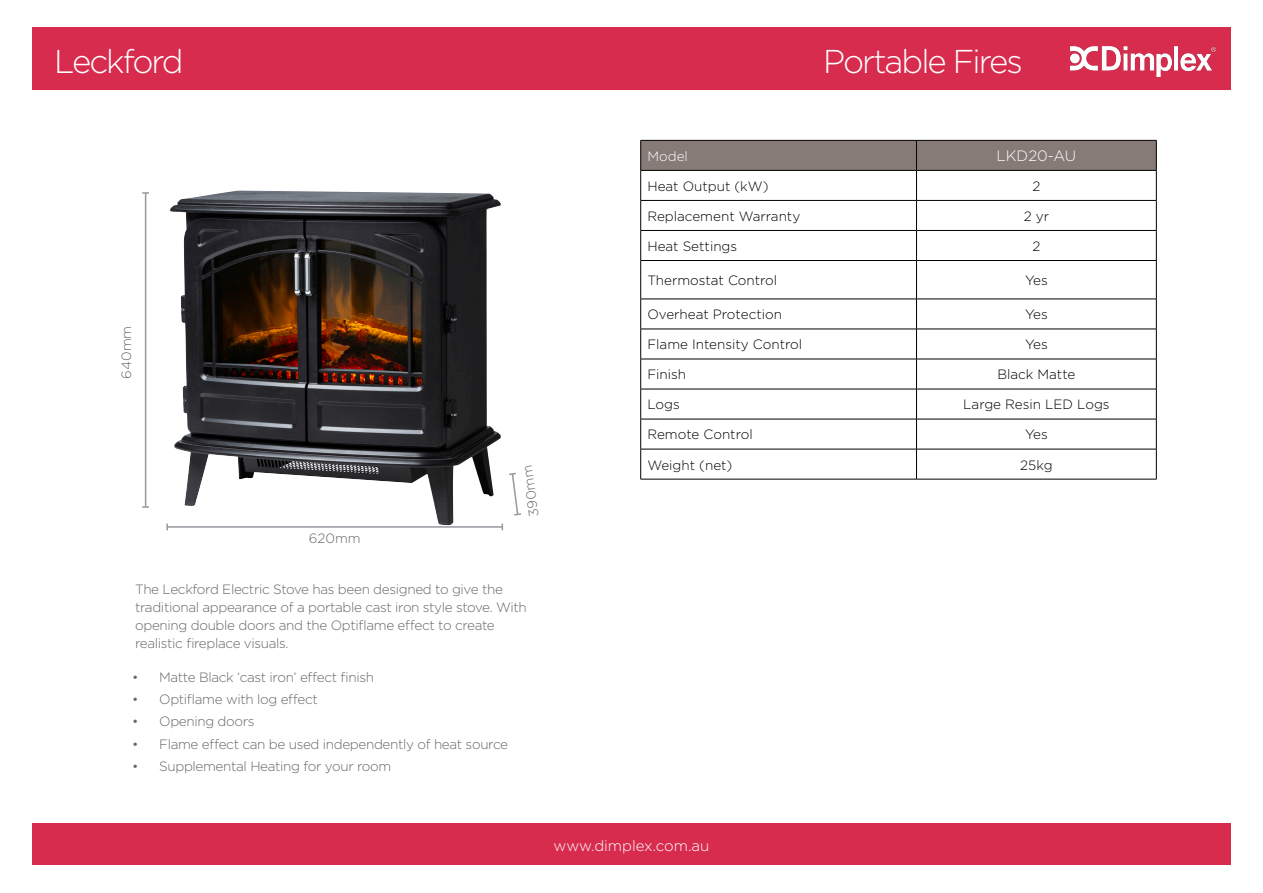
<style>
.page{position:relative;width:1263px;height:893px;background:#fff}
.page>*{position:absolute;margin:0;border:0;box-sizing:border-box;transform-origin:0 0}
.t1{font:300 33px "Gotham";letter-spacing:-.06em;color:#fff}
.t2{font:300 15px "Gotham";color:#fff}
.t3{font:300 15px "Gotham";color:#fefefe}
.t4{font:300 13.5px "Gotham";color:#000}
.Grey_Body_No_Bullets{font:300 13.5px/18px "Gotham";letter-spacing:-.025em;color:#66676d}
.t5{font:300 13.5px "Gotham";letter-spacing:-.025em;color:#66676c}
.t6{font:300 13.5px "Gotham";color:#fff}
</style>
<div class="page">
<div style="left:32px;top:27px;width:1199px;height:63px;background:#d82c4e"></div>
<img style="left:170px;top:191px;width:331px;height:334px">
<div style="left:32px;top:823px;width:1199px;height:42px;background:#d82c4e"></div>
<hr style="left:145px;top:193px;width:1px;height:314px;background:#9798a0">
<svg style="left:142px;top:192px;width:7px;height:2px"></svg>
<svg style="left:142px;top:506px;width:7px;height:2px"></svg>
<hr style="left:167px;top:526px;width:335px;height:2px;background:#9798a0">
<svg style="left:509px;top:472px;width:12px;height:44px"></svg>
<hr style="left:640px;top:260px;width:276px;height:1px;background:#000">
<hr style="left:640px;top:261px;width:1px;height:38px;background:#000">
<hr style="left:640px;top:299px;width:276px;height:1px;background:#000">
<hr style="left:640px;top:299px;width:1px;height:30px;background:#000">
<hr style="left:640px;top:329px;width:276px;height:1px;background:#000">
<hr style="left:640px;top:329px;width:1px;height:30px;background:#000">
<hr style="left:640px;top:359px;width:276px;height:1px;background:#000">
<hr style="left:640px;top:359px;width:1px;height:30px;background:#000">
<hr style="left:640px;top:389px;width:276px;height:1px;background:#000">
<hr style="left:640px;top:389px;width:1px;height:30px;background:#000">
<hr style="left:640px;top:419px;width:276px;height:1px;background:#000">
<hr style="left:640px;top:419px;width:1px;height:30px;background:#000">
<hr style="left:640px;top:449px;width:276px;height:1px;background:#000">
<hr style="left:640px;top:449px;width:1px;height:30px;background:#000">
<hr style="left:640px;top:479px;width:276px;height:1px;background:#000">
<svg style="left:640px;top:140px;width:517px;height:120px"></svg>
<hr style="left:916px;top:260px;width:240px;height:1px;background:#000">
<hr style="left:916px;top:261px;width:1px;height:38px;background:#000">
<hr style="left:1156px;top:261px;width:1px;height:38px;background:#000">
<hr style="left:916px;top:299px;width:240px;height:1px;background:#000">
<hr style="left:916px;top:299px;width:1px;height:30px;background:#000">
<hr style="left:1156px;top:299px;width:1px;height:30px;background:#000">
<hr style="left:916px;top:329px;width:240px;height:1px;background:#000">
<hr style="left:916px;top:329px;width:1px;height:30px;background:#000">
<hr style="left:1156px;top:329px;width:1px;height:30px;background:#000">
<hr style="left:916px;top:359px;width:240px;height:1px;background:#000">
<hr style="left:916px;top:359px;width:1px;height:30px;background:#000">
<hr style="left:1156px;top:359px;width:1px;height:30px;background:#000">
<hr style="left:916px;top:389px;width:240px;height:1px;background:#000">
<hr style="left:916px;top:389px;width:1px;height:30px;background:#000">
<hr style="left:1156px;top:389px;width:1px;height:30px;background:#000">
<hr style="left:916px;top:419px;width:240px;height:1px;background:#000">
<hr style="left:916px;top:419px;width:1px;height:30px;background:#000">
<hr style="left:1156px;top:419px;width:1px;height:30px;background:#000">
<hr style="left:916px;top:449px;width:240px;height:1px;background:#000">
<hr style="left:916px;top:449px;width:1px;height:30px;background:#000">
<hr style="left:1156px;top:449px;width:1px;height:30px;background:#000">
<hr style="left:916px;top:479px;width:240px;height:1px;background:#000">
<p class="t1" style="left:54px;top:40px;width:131px">Leckford</p>
<p class="t1" style="left:823px;top:40px;width:201px">Portable Fires</p>
<p class="t5" style="left:118px;top:379px;width:54px;rotate:-90deg">640mm</p>
<p class="t5" style="left:309px;top:530px;width:53px">620mm</p>
<p class="t5" style="left:526px;top:518px;width:54px;rotate:-98deg">390mm</p>
<p class="Grey_Body_No_Bullets" style="left:135px;top:580px;width:393px">The Leckford Electric Stove has been designed to give the traditional appearance of a portable cast iron style stove. With opening double doors and the Optiflame effect to create realistic fireplace visuals.</p>
<p class="t5" style="left:132px;top:668px;width:243px">• Matte Black ‘cast iron’ effect finish</p>
<p class="t5" style="left:132px;top:691px;width:187px">• Optiflame with log effect</p>
<p class="t5" style="left:132px;top:713px;width:124px">• Opening doors</p>
<p class="t5" style="left:132px;top:735px;width:377px">• Flame effect can be used independently of heat source</p>
<p class="t5" style="left:132px;top:757px;width:261px">• Supplemental Heating for your room</p>
<p class="t6" style="left:647px;top:147px;width:42px">Model</p>
<p class="t3" style="left:996px;top:147px;width:81px">LKD20-AU</p>
<p class="t4" style="left:647px;top:177px;width:123px">Heat Output (kW)</p>
<p class="t4" style="left:1032px;top:177px;width:9px">2</p>
<p class="t4" style="left:647px;top:208px;width:154px">Replacement Warranty</p>
<p class="t4" style="left:1024px;top:208px;width:27px">2 yr</p>
<p class="t4" style="left:647px;top:238px;width:91px">Heat Settings</p>
<p class="t4" style="left:1032px;top:238px;width:9px">2</p>
<p class="t4" style="left:647px;top:272px;width:131px">Thermostat Control</p>
<p class="t4" style="left:1025px;top:272px;width:24px">Yes</p>
<p class="t4" style="left:647px;top:306px;width:136px">Overheat Protection</p>
<p class="t4" style="left:1025px;top:306px;width:24px">Yes</p>
<p class="t4" style="left:647px;top:336px;width:156px">Flame Intensity Control</p>
<p class="t4" style="left:1025px;top:336px;width:24px">Yes</p>
<p class="t4" style="left:647px;top:366px;width:40px">Finish</p>
<p class="t4" style="left:997px;top:366px;width:80px">Black Matte</p>
<p class="t4" style="left:647px;top:396px;width:34px">Logs</p>
<p class="t4" style="left:963px;top:396px;width:148px">Large Resin LED Logs</p>
<p class="t4" style="left:647px;top:426px;width:107px">Remote Control</p>
<p class="t4" style="left:1025px;top:426px;width:24px">Yes</p>
<p class="t4" style="left:647px;top:456px;width:87px">Weight (net)</p>
<p class="t4" style="left:1020px;top:456px;width:34px">25kg</p>
<p class="t2" style="left:554px;top:836px;width:157px">www.dimplex.com.au</p>
</div>
